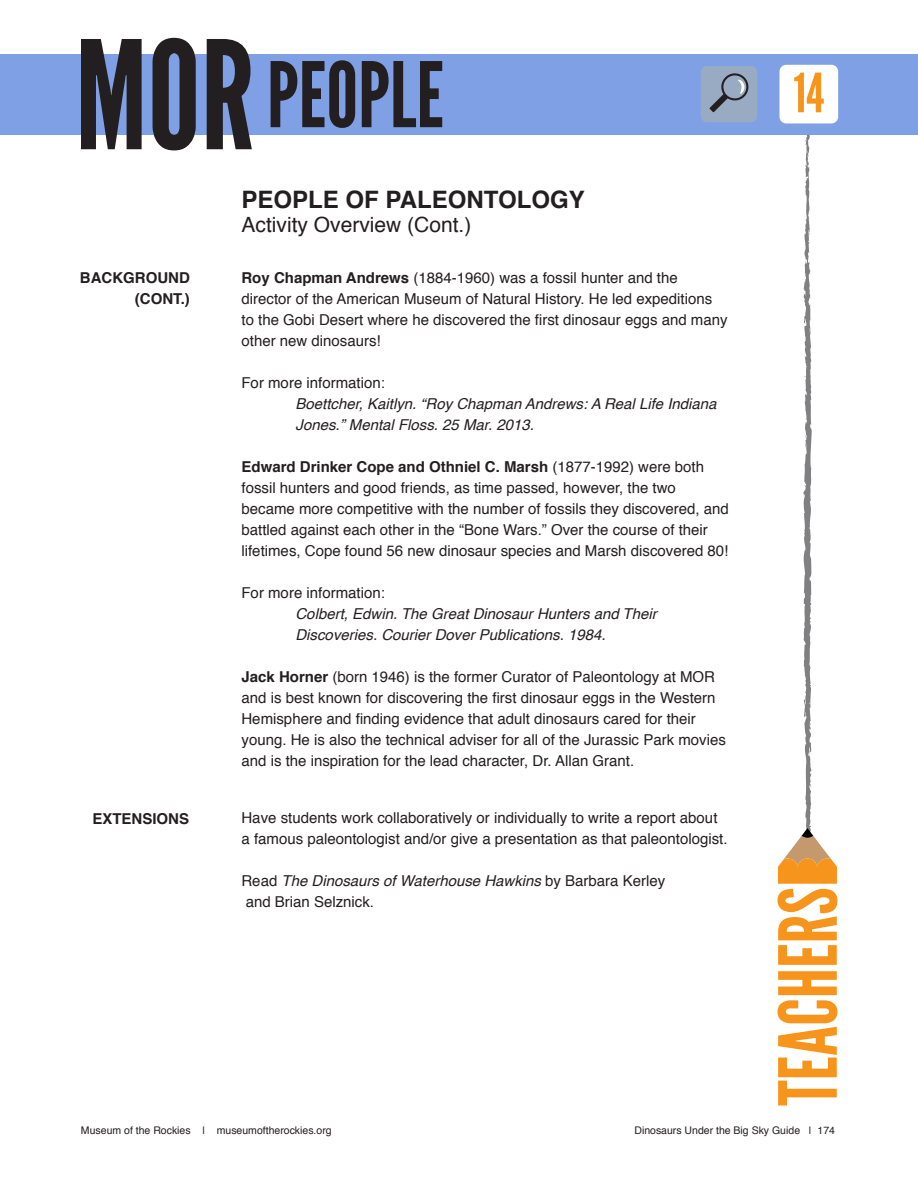
<style>
.page{position:relative;width:918px;height:1188px;background:#fff}
.page>*{position:absolute;margin:0;border:0;box-sizing:border-box;transform-origin:0 0}
.Banner_MOR{font:150px "League Gothic";color:#231f20}
.MOR_banner_subtitle{font:90px "League Gothic";color:#231f20}
.MOR_banner_subtitle-2{font:79.8px "League Gothic";color:#f7941c}
.t1{font:54px "League Gothic";color:#f7941c}
.Main_Title{font:700 24px "Helvetica";color:#231f20}
.Main_Title-2{font:21px "Helvetica";color:#231f20}
.Body_Copy_14_pt_Lead{font:15px/21px "Helvetica";color:#231f20}
.Body_Copy_14_pt_Lead-2{font:italic 15px/21px "Helvetica";color:#231f20}
.Subtitle_2{font:700 15px "Helvetica";color:#231f20}
.t2{font:10.5px "Helvetica";color:#231f20}
.s1{font-weight:700}
.s2{font-style:italic}
</style>
<div class="page">
<svg style="left:778px;top:135px;width:59px;height:749px"></svg>
<div style="left:0;top:54px;width:918px;height:81px;background:#80a0e5"></div>
<div style="left:780px;top:65px;width:58px;height:58px;background:#fff;border-radius:7px"></div>
<div style="left:701px;top:66px;width:56px;height:56px;background:#99abc2;border-radius:6px"></div>
<svg style="left:710px;top:73px;width:39px;height:39px"></svg>
<p class="Banner_MOR" style="left:75px;top:6px;width:181px">MOR</p>
<p class="MOR_banner_subtitle" style="left:267px;top:42px;width:179px">PEOPLE</p>
<p class="Subtitle_2" style="left:80px;top:266px;width:111px">BACKGROUND</p>
<p class="Subtitle_2" style="left:135px;top:287px;width:56px">(CONT.)</p>
<p class="Main_Title" style="left:242px;top:180px;width:345px">PEOPLE OF PALEONTOLOGY</p>
<p class="Main_Title-2" style="left:242px;top:209px;width:231px">Activity Overview (Cont.)</p>
<p class="Body_Copy_14_pt_Lead" style="left:242px;top:268px;width:488px"><span class="s1">Roy Chapman Andrews</span> (1884-1960) was a fossil hunter and the director of the American Museum of Natural History. He led expeditions to the Gobi Desert where he discovered the first dinosaur eggs and many other new dinosaurs!</p>
<p class="Body_Copy_14_pt_Lead" style="left:242px;top:373px;width:145px">For more information:</p>
<p class="Body_Copy_14_pt_Lead-2" style="left:296px;top:394px;width:423px">Boettcher, Kaitlyn. “Roy Chapman Andrews: A Real Life Indiana<br>Jones.” Mental Floss. 25 Mar. 2013.</p>
<p class="Body_Copy_14_pt_Lead" style="left:242px;top:457px;width:489px"><span class="s1">Edward Drinker Cope and Othniel C. Marsh</span> (1877-1992) were both fossil hunters and good friends, as time passed, however, the two became more competitive with the number of fossils they discovered, and battled against each other in the “Bone Wars.” Over the course of their lifetimes, Cope found 56 new dinosaur species and Marsh discovered 80!</p>
<p class="Body_Copy_14_pt_Lead" style="left:242px;top:583px;width:145px">For more information:</p>
<p class="Body_Copy_14_pt_Lead-2" style="left:296px;top:604px;width:363px">Colbert, Edwin. The Great Dinosaur Hunters and Their<br>Discoveries. Courier Dover Publications. 1984.</p>
<p class="Body_Copy_14_pt_Lead" style="left:242px;top:667px;width:486px"><span class="s1">Jack Horner</span> (born 1946) is the former Curator of Paleontology at MOR and is best known for discovering the first dinosaur eggs in the Western Hemisphere and finding evidence that adult dinosaurs cared for their young. He is also the technical adviser for all of the Jurassic Park movies and is the inspiration for the lead character, Dr. Allan Grant.</p>
<p class="Subtitle_2" style="left:92px;top:807px;width:98px">EXTENSIONS</p>
<p class="Body_Copy_14_pt_Lead" style="left:242px;top:807px;width:488px">Have students work collaboratively or individually to write a report about a famous paleontologist and/or give a presentation as that paleontologist.</p>
<p class="Body_Copy_14_pt_Lead" style="left:242px;top:870px;width:425px">Read <span class="s2">The Dinosaurs of Waterhouse Hawkins</span> by Barbara Kerley and Brian Selznick.</p>
<h3 class="t1" style="left:794px;top:61px;width:32px">14</h3>
<p class="MOR_banner_subtitle-2" style="left:761px;top:1106px;width:220px;rotate:-90deg">TEACHERS</p>
<p class="t2" style="left:81px;top:1122px;width:252px">Museum of the Rockies | museumoftherockies.org</p>
<p class="t2" style="left:634px;top:1122px;width:202px">Dinosaurs Under the Big Sky Guide | 174</p>
</div>
